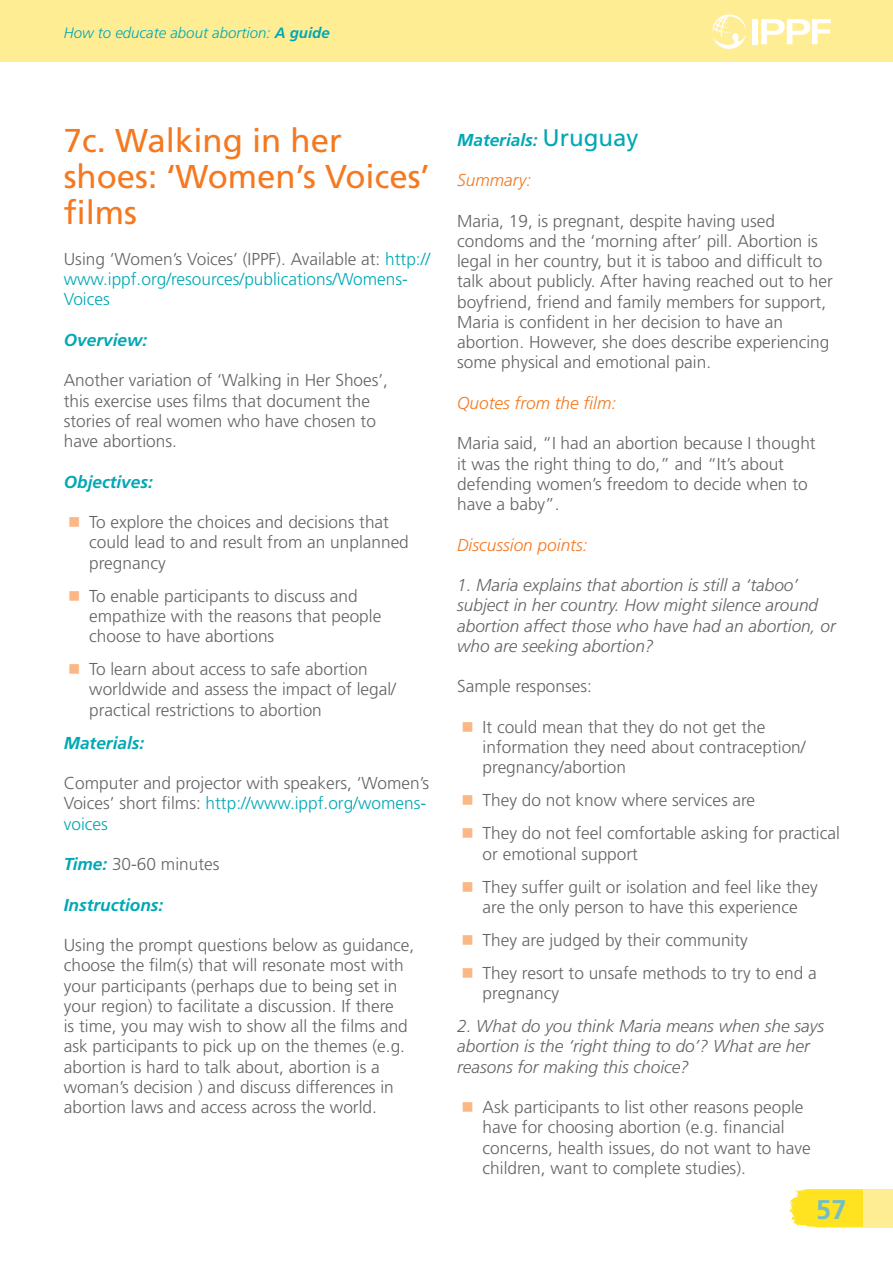
<style>
.page{position:relative;width:893px;height:1263px;background:#fff}
.page>*{position:absolute;margin:0;border:0;box-sizing:border-box;transform-origin:0 0}
.t1{font:33px/36px "Frutiger LT Std";color:#f47920}
.t2{font:700 27px "Frutiger LT Std";color:#72bec8}
.t3{font:300 17.25px/20.2px "Frutiger LT Std";color:#636466}
.t4{font:italic 300 17.25px/20.2px "Frutiger LT Std";color:#636466}
.t5{font:300 17.25px/20.2px "Frutiger LT Std";color:#00a8b4}
.t6{font:italic 700 17.25px "Frutiger LT Std";color:#00a8b4}
.t7{font:italic 300 17.25px "Frutiger LT Std";color:#f47920}
.t8{font:italic 300 15px "Frutiger LT Std";color:#00a8b4}
.s1{font-weight:700}
.s2{color:#636466}
.s3{color:#fbb785}
.s4{color:#00a8b4}
.s5{font-weight:700;font-style:italic;color:#00a8b4}
.s6{font-weight:400;font-style:normal;font-size:24px}
</style>
<div class="page">
<svg style="left:789px;top:1189px;width:74px;height:38px;background:#ffe531"></svg>
<div style="left:0;top:0;width:893px;height:62px;background:#ffed94"></div>
<div style="left:863px;top:1189px;width:30px;height:38px;background:#ffed94"></div>
<div style="left:752px;top:19px;width:5px;height:25px;background:#fff"></div>
<svg style="left:761px;top:19px;width:70px;height:25px"></svg>
<svg style="left:712px;top:14px;width:34px;height:35px"></svg>
<p class="t8" style="left:64px;top:24px;width:267px">How to educate about abortion: <span class="s1">A guide</span></p>
<h1 class="t1" style="left:64px;top:123px;width:367px">7c. Walking in her shoes: ‘Women’s Voices’ films</h1>
<p class="t5" style="left:64px;top:249px;width:368px"><span class="s2">Using ‘Women’s Voices’ (IPPF). Available at:</span> http:// www.ippf.org/resources/publications/Womens-<br>Voices</p>
<p class="t6" style="left:64px;top:330px;width:85px">Overview:</p>
<p class="t3" style="left:64px;top:370px;width:326px">Another variation of ‘Walking in Her Shoes’, this exercise uses films that document the stories of real women who have chosen to have abortions.</p>
<p class="t6" style="left:64px;top:471px;width:91px">Objectives:</p>
<p class="t3" style="left:89px;top:512px;width:321px;text-indent:-21px"><span class="s3">■</span> To explore the choices and decisions that could lead to and result from an unplanned pregnancy</p>
<p class="t3" style="left:89px;top:586px;width:294px;text-indent:-21px"><span class="s3">■</span> To enable participants to discuss and empathize with the reasons that people choose to have abortions</p>
<p class="t3" style="left:89px;top:659px;width:308px;text-indent:-21px"><span class="s3">■</span> To learn about access to safe abortion worldwide and assess the impact of legal/ practical restrictions to abortion</p>
<p class="t6" style="left:64px;top:732px;width:82px">Materials:</p>
<p class="t3" style="left:64px;top:773px;width:367px">Computer and projector with speakers, ‘Women’s<br>Voices’ short films: <span class="s4">http://www.ippf.org/womens&shy;voices</span></p>
<p class="t3" style="left:64px;top:854px;width:157px"><span class="s5">Time:</span> 30-60 minutes</p>
<p class="t6" style="left:64px;top:894px;width:101px">Instructions:</p>
<p class="t3" style="left:64px;top:935px;width:352px">Using the prompt questions below as guidance, choose the film(s) that will resonate most with your participants (perhaps due to being set in your region) to facilitate a discussion. If there<br>is time, you may wish to show all the films and ask participants to pick up on the themes (e.g. abortion is hard to talk about, abortion is a woman’s decision ) and discuss differences in abortion laws and access across the world.</p>
<p class="t6" style="left:457px;top:129px;width:183px">Materials: <span class="s6">Uruguay</span></p>
<p class="t7" style="left:457px;top:170px;width:76px">Summary:</p>
<p class="t3" style="left:457px;top:211px;width:377px">Maria, 19, is pregnant, despite having used condoms and the ‘morning after’ pill. Abortion is legal in her country, but it is taboo and difficult to talk about publicly. After having reached out to her boyfriend, friend and family members for support, Maria is confident in her decision to have an abortion. However, she does describe experiencing some physical and emotional pain.</p>
<p class="t7" style="left:457px;top:393px;width:161px">Quotes from the film:</p>
<p class="t3" style="left:457px;top:434px;width:360px">Maria said, “I had an abortion because I thought it was the right thing to do,” and “It’s about defending women’s freedom to decide when to have a baby”.</p>
<p class="t7" style="left:457px;top:535px;width:132px">Discussion points:</p>
<p class="t4" style="left:457px;top:575px;width:380px">1. Maria explains that abortion is still a ‘taboo’ subject in her country. How might silence around abortion affect those who have had an abortion, or who are seeking abortion?</p>
<p class="t3" style="left:457px;top:677px;width:136px">Sample responses:</p>
<p class="t3" style="left:483px;top:717px;width:325px;text-indent:-21px"><span class="s3">■</span> It could mean that they do not get the information they need about contraception/ pregnancy/abortion</p>
<p class="t3" style="left:461px;top:790px;width:295px"><span class="s3">■</span> They do not know where services are</p>
<p class="t3" style="left:483px;top:823px;width:359px;text-indent:-21px"><span class="s3">■</span> They do not feel comfortable asking for practical or emotional support</p>
<p class="t3" style="left:461px;top:877px;width:358px;text-align:center"><span class="s3">■</span> They suffer guilt or isolation and feel like they are the only person to have this experience</p>
<p class="t3" style="left:461px;top:930px;width:288px"><span class="s3">■</span> They are judged by their community</p>
<p class="t3" style="left:483px;top:963px;width:336px;text-indent:-21px"><span class="s3">■</span> They resort to unsafe methods to try to end a pregnancy</p>
<p class="t4" style="left:457px;top:1016px;width:369px">2. What do you think Maria means when she says abortion is the ‘right thing to do’? What are her reasons for making this choice?</p>
<p class="t3" style="left:483px;top:1097px;width:330px;text-indent:-21px"><span class="s3">■</span> Ask participants to list other reasons people have for choosing abortion (e.g. financial concerns, health issues, do not want to have children, want to complete studies).</p>
<h2 class="t2" style="left:816px;top:1194px;width:32px">57</h2>
</div>
